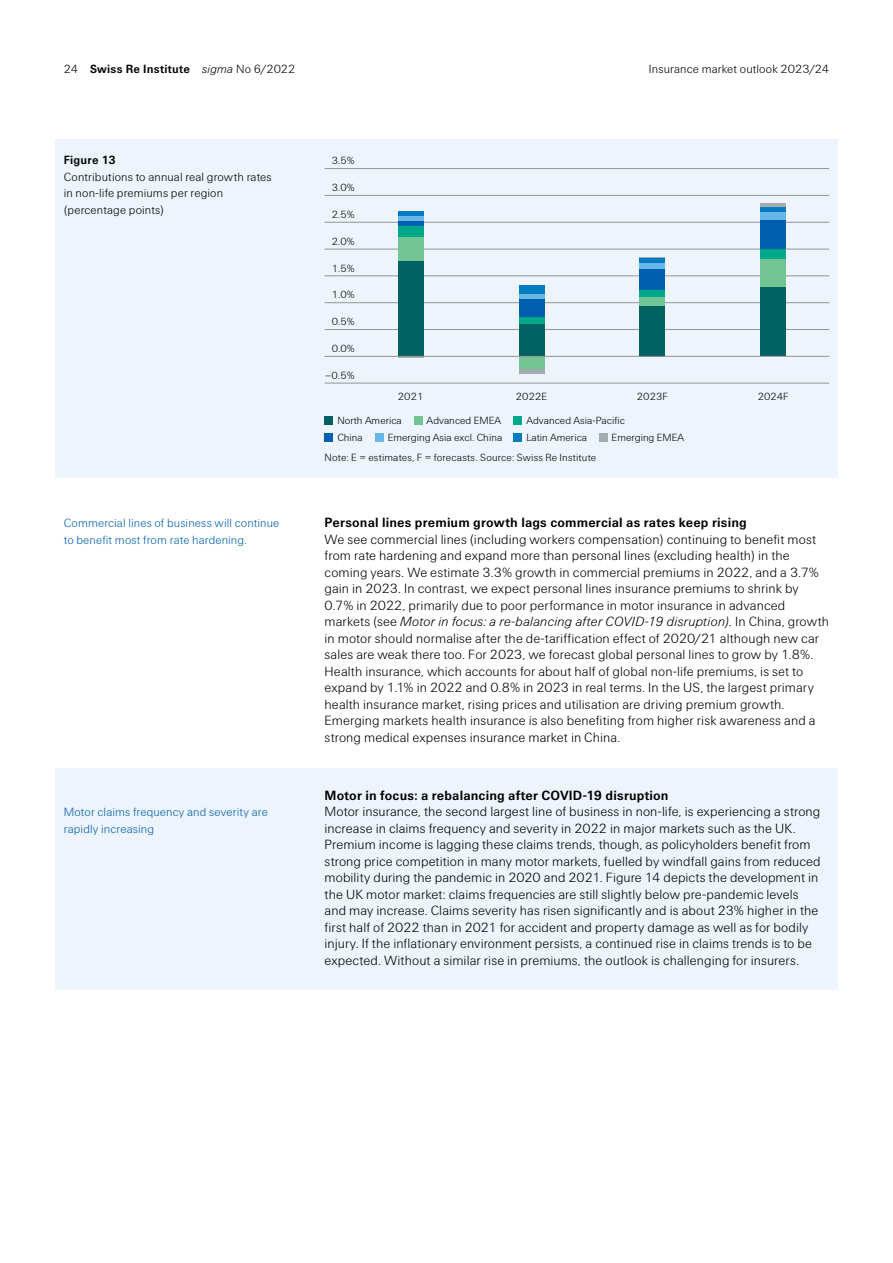
<style>
.page{position:relative;width:893px;height:1263px;background:#fff}
.page>*{position:absolute;margin:0;border:0;box-sizing:border-box;transform-origin:0 0}
.t1{font:300 13.5px/16.5px "Swiss Re Sans OT";letter-spacing:.005em;color:#000}
.t2{font:700 13.5px "Swiss Re Sans OT";letter-spacing:.015em;color:#000}
.t3{font:300 12px/16.5px "Swiss Re Sans OT";letter-spacing:.01em;color:#005fae}
.t4{font:300 12px/16.5px "Swiss Re Sans OT";letter-spacing:.01em;color:#000}
.t5{font:700 12px "Swiss Re Sans OT";letter-spacing:.02em;color:#000}
.t6{font:300 10.5px "Swiss Re Sans OT";letter-spacing:.005em;color:#000}
.s1{font-weight:300}
.s2{font-weight:300;font-style:italic}
.s3{font-style:italic}
</style>
<div class="page">
<div style="left:55px;top:768px;width:783px;height:46px;background:#edf4fb"></div>
<div style="left:55px;top:785px;width:783px;height:204px;background:#edf4fb"></div>
<div style="left:55px;top:139px;width:783px;height:339px;background:#edf4fb"></div>
<hr style="left:325px;top:383px;width:504px;height:1px;background:#939598">
<hr style="left:325px;top:329px;width:504px;height:1px;background:#939598">
<hr style="left:325px;top:302px;width:504px;height:1px;background:#939598">
<hr style="left:325px;top:276px;width:504px;height:1px;background:#939598">
<hr style="left:325px;top:249px;width:504px;height:1px;background:#939598">
<hr style="left:325px;top:222px;width:504px;height:1px;background:#939598">
<hr style="left:325px;top:195px;width:504px;height:1px;background:#939598">
<hr style="left:325px;top:168px;width:504px;height:1px;background:#939598">
<div style="left:398px;top:260px;width:25px;height:96px;background:#006163"></div>
<div style="left:398px;top:237px;width:25px;height:23px;background:#72c593"></div>
<div style="left:398px;top:225px;width:25px;height:12px;background:#00a88b"></div>
<hr style="left:398px;top:221px;width:25px;height:4px;background:#005fae">
<div style="left:398px;top:216px;width:25px;height:5px;background:#68b6e5"></div>
<div style="left:398px;top:211px;width:25px;height:5px;background:#007bc2"></div>
<div style="left:519px;top:323px;width:25px;height:33px;background:#006163"></div>
<div style="left:519px;top:356px;width:25px;height:13px;background:#72c593"></div>
<div style="left:519px;top:316px;width:25px;height:7px;background:#00a88b"></div>
<div style="left:519px;top:298px;width:25px;height:18px;background:#005fae"></div>
<hr style="left:519px;top:294px;width:25px;height:4px;background:#68b6e5">
<div style="left:519px;top:285px;width:25px;height:9px;background:#007bc2"></div>
<div style="left:519px;top:369px;width:25px;height:5px;background:#a2abad"></div>
<div style="left:640px;top:306px;width:25px;height:50px;background:#006163"></div>
<div style="left:640px;top:296px;width:25px;height:10px;background:#72c593"></div>
<div style="left:640px;top:290px;width:25px;height:6px;background:#00a88b"></div>
<div style="left:640px;top:269px;width:25px;height:21px;background:#005fae"></div>
<div style="left:640px;top:262px;width:25px;height:7px;background:#68b6e5"></div>
<hr style="left:640px;top:258px;width:25px;height:4px;background:#007bc2">
<svg style="left:640px;top:257px;width:25px;height:1px"></svg>
<div style="left:760px;top:286px;width:26px;height:70px;background:#006163"></div>
<div style="left:760px;top:258px;width:26px;height:28px;background:#72c593"></div>
<div style="left:760px;top:249px;width:26px;height:9px;background:#00a88b"></div>
<div style="left:760px;top:220px;width:26px;height:29px;background:#005fae"></div>
<div style="left:760px;top:212px;width:26px;height:8px;background:#68b6e5"></div>
<div style="left:760px;top:207px;width:26px;height:5px;background:#007bc2"></div>
<hr style="left:760px;top:203px;width:26px;height:4px;background:#a2abad">
<hr style="left:325px;top:356px;width:504px;height:1px;background:#939598">
<div style="left:325px;top:417px;width:8px;height:8px;background:#006163"></div>
<div style="left:414px;top:417px;width:8px;height:8px;background:#72c593"></div>
<div style="left:514px;top:417px;width:8px;height:8px;background:#00a88b"></div>
<div style="left:375px;top:433px;width:8px;height:9px;background:#68b6e5"></div>
<div style="left:514px;top:433px;width:8px;height:9px;background:#007bc2"></div>
<div style="left:599px;top:433px;width:8px;height:9px;background:#a2abad"></div>
<div style="left:325px;top:433px;width:8px;height:9px;background:#005fae"></div>
<p class="t5" style="left:64px;top:62px;width:233px"><span class="s1">24</span> Swiss Re Institute <span class="s2">sigma</span> <span class="s1">No 6/2022</span></p>
<p class="t4" style="left:649px;top:60px;width:182px">Insurance market outlook 2023/24</p>
<p class="t5" style="left:64px;top:153px;width:53px">Figure 13</p>
<p class="t4" style="left:64px;top:169px;width:210px">Contributions to annual real growth rates in non-life premiums per region (percentage points)</p>
<p class="t3" style="left:64px;top:515px;width:217px">Commercial lines of business will continue to benefit most from rate hardening.</p>
<p class="t3" style="left:64px;top:804px;width:206px">Motor claims frequency and severity are rapidly increasing</p>
<p class="t6" style="left:332px;top:155px;width:25px">3.5%</p>
<p class="t6" style="left:332px;top:181px;width:25px">3.0%</p>
<p class="t6" style="left:332px;top:208px;width:25px">2.5%</p>
<p class="t6" style="left:332px;top:235px;width:25px">2.0%</p>
<p class="t6" style="left:332px;top:262px;width:25px">1.5%</p>
<p class="t6" style="left:332px;top:289px;width:25px">1.0%</p>
<p class="t6" style="left:332px;top:316px;width:25px">0.5%</p>
<p class="t6" style="left:332px;top:342px;width:25px">0.0%</p>
<p class="t6" style="left:325px;top:369px;width:31px">–0.5%</p>
<p class="t6" style="left:398px;top:390px;width:27px">2021</p>
<p class="t6" style="left:516px;top:390px;width:33px">2022E</p>
<p class="t6" style="left:637px;top:390px;width:33px">2023F</p>
<p class="t6" style="left:758px;top:390px;width:33px">2024F</p>
<p class="t6" style="left:337px;top:415px;width:66px">North America</p>
<p class="t6" style="left:427px;top:415px;width:76px">Advanced EMEA</p>
<p class="t6" style="left:526px;top:415px;width:100px">Advanced Asia-Pacific</p>
<p class="t6" style="left:337px;top:431px;width:27px">China</p>
<p class="t6" style="left:388px;top:431px;width:116px">Emerging Asia excl. China</p>
<p class="t6" style="left:526px;top:431px;width:62px">Latin America</p>
<p class="t6" style="left:611px;top:431px;width:74px">Emerging EMEA</p>
<p class="t6" style="left:325px;top:452px;width:273px">Note: E = estimates, F = forecasts. Source: Swiss Re Institute</p>
<p class="t2" style="left:325px;top:515px;width:424px">Personal lines premium growth lags commercial as rates keep rising</p>
<p class="t1" style="left:325px;top:531px;width:506px">We see commercial lines (including workers compensation) continuing to benefit most from rate hardening and expand more than personal lines (excluding health) in the coming years. We estimate 3.3% growth in commercial premiums in 2022, and a 3.7% gain in 2023. In contrast, we expect personal lines insurance premiums to shrink by 0.7% in 2022, primarily due to poor performance in motor insurance in advanced markets (see <span class="s3">Motor in focus: a re-balancing after COVID-19 disruption).</span> In China, growth in motor should normalise after the de-tariffication effect of 2020/21 although new car sales are weak there too. For 2023, we forecast global personal lines to grow by 1.8%.<br>Health insurance, which accounts for about half of global non-life premiums, is set to expand by 1.1% in 2022 and 0.8% in 2023 in real terms. In the US, the largest primary health insurance market, rising prices and utilisation are driving premium growth.<br>Emerging markets health insurance is also benefiting from higher risk awareness and a strong medical expenses insurance market in China.</p>
<p class="t2" style="left:325px;top:787px;width:345px">Motor in focus: a rebalancing after COVID-19 disruption</p>
<p class="t1" style="left:325px;top:803px;width:498px">Motor insurance, the second largest line of business in non-life, is experiencing a strong increase in claims frequency and severity in 2022 in major markets such as the UK.<br>Premium income is lagging these claims trends, though, as policyholders benefit from strong price competition in many motor markets, fuelled by windfall gains from reduced mobility during the pandemic in 2020 and 2021. Figure 14 depicts the development in the UK motor market: claims frequencies are still slightly below pre-pandemic levels and may increase. Claims severity has risen significantly and is about 23% higher in the first half of 2022 than in 2021 for accident and property damage as well as for bodily injury. If the inflationary environment persists, a continued rise in claims trends is to be expected. Without a similar rise in premiums, the outlook is challenging for insurers.</p>
</div>
